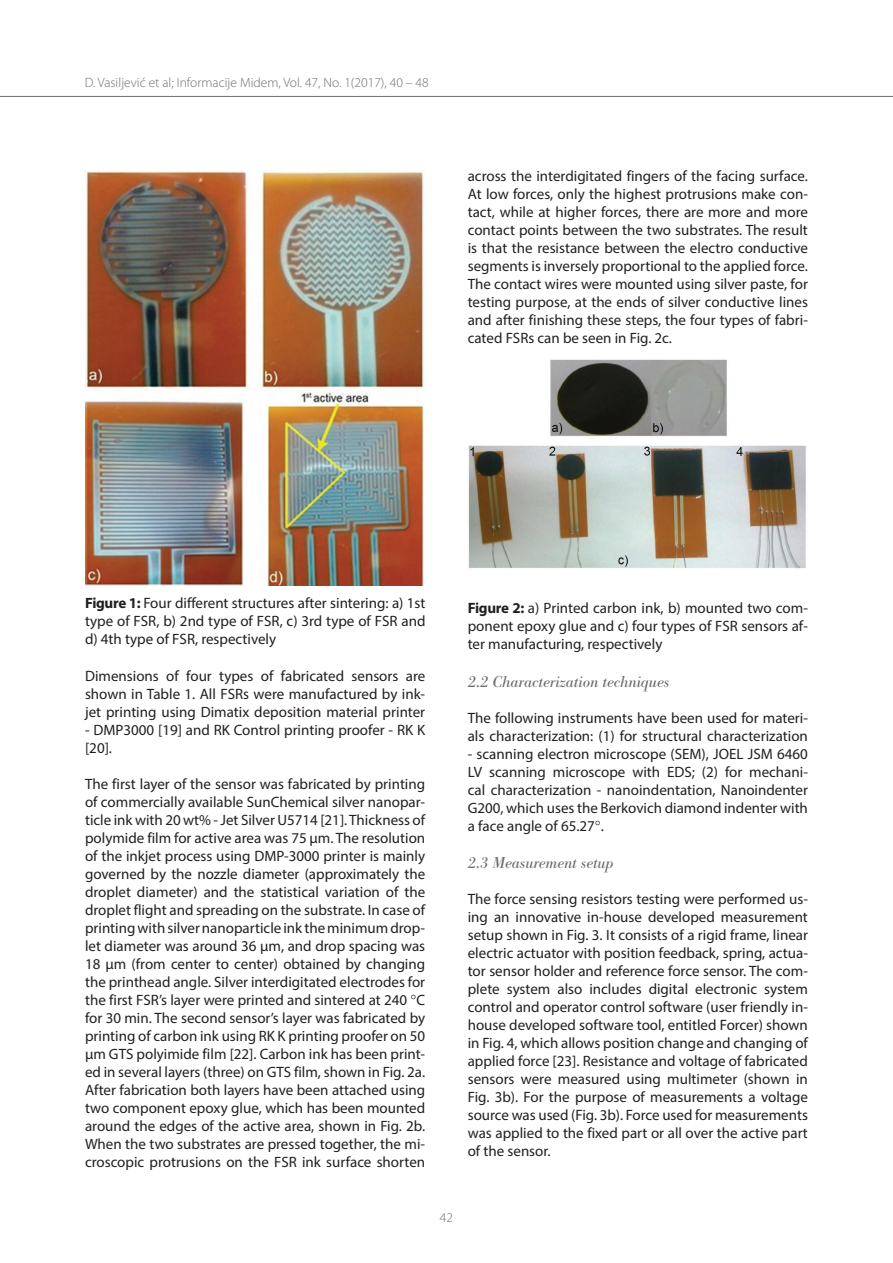
<style>
.page{position:relative;width:893px;height:1263px;background:#fff}
.page>*{position:absolute;margin:0;border:0;box-sizing:border-box;transform-origin:0 0}
.Text{font:italic 16.5px "Bodoni Ant TEE";color:#6c6d70}
.Text-2{font:15px/18px "Myriad Pro";color:#231f20;text-align:justify}
.t1{font:300 13.5px "Myriad Pro";color:#6c6d70}
.s1{font-weight:700}
</style>
<div class="page">
<hr style="left:0;top:96px;width:893px;height:1px;background:#6c6d70">
<img style="left:85px;top:170px;width:339px;height:415px">
<img style="left:468px;top:359px;width:338px;height:211px">
<p class="t1" style="left:85px;top:74px;width:345px">D. Vasiljević et al; Informacije Midem, Vol. 47, No. 1(2017), 40 – 48</p>
<p class="Text-2" style="left:468px;top:167px;width:342px">across the interdigitated fingers of the facing surface.<br>At low forces, only the highest protrusions make con&shy;tact, while at higher forces, there are more and more contact points between the two substrates. The result is that the resistance between the electro conductive segments is inversely proportional to the applied force.<br>The contact wires were mounted using silver paste, for testing purpose, at the ends of silver conductive lines and after finishing these steps, the four types of fabri&shy;cated FSRs can be seen in Fig. 2c.</p>
<p class="Text-2" style="left:85px;top:594px;width:342px"><span class="s1">Figure 1:</span> Four different structures after sintering: a) 1st type of FSR, b) 2nd type of FSR, c) 3rd type of FSR and d) 4th type of FSR, respectively</p>
<p class="Text-2" style="left:85px;top:667px;width:342px">Dimensions of four types of fabricated sensors are shown in Table 1. All FSRs were manufactured by ink&shy;jet printing using Dimatix deposition material printer</p>
<p class="Text-2" style="left:85px;top:721px;width:342px">- DMP3000 [19] and RK Control printing proofer - RK K [20].</p>
<p class="Text-2" style="left:85px;top:775px;width:342px">The first layer of the sensor was fabricated by printing of commercially available SunChemical silver nanopar&shy;ticle ink with 20 wt% - Jet Silver U5714 [21]. Thickness of polymide film for active area was 75 μm. The resolution of the inkjet process using DMP-3000 printer is mainly governed by the nozzle diameter (approximately the droplet diameter) and the statistical variation of the droplet flight and spreading on the substrate. In case of printing with silver nanoparticle ink the minimum drop&shy;let diameter was around 36 μm, and drop spacing was 18 μm (from center to center) obtained by changing the printhead angle. Silver interdigitated electrodes for the first FSR’s layer were printed and sintered at 240 C for 30 min. The second sensor’s layer was fabricated by printing of carbon ink using RK K printing proofer on 50 μm GTS polyimide film [22]. Carbon ink has been print&shy;ed in several layers (three) on GTS film, shown in Fig. 2a.<br>After fabrication both layers have been attached using two component epoxy glue, which has been mounted around the edges of the active area, shown in Fig. 2b.<br>When the two substrates are pressed together, the mi&shy;croscopic protrusions on the FSR ink surface shorten</p>
<p class="Text-2" style="left:468px;top:599px;width:342px"><span class="s1">Figure 2:</span> a) Printed carbon ink, b) mounted two com&shy;ponent epoxy glue and c) four types of FSR sensors af&shy;ter manufacturing, respectively</p>
<p class="Text" style="left:468px;top:673px;width:203px">2.2 Characterization techniques</p>
<p class="Text-2" style="left:468px;top:709px;width:342px">The following instruments have been used for materi&shy;als characterization: (1) for structural characterization</p>
<p class="Text-2" style="left:468px;top:745px;width:342px">- scanning electron microscope (SEM), JOEL JSM 6460<br>LV scanning microscope with EDS; (2) for mechani&shy;cal characterization - nanoindentation, Nanoindenter G200, which uses the Berkovich diamond indenter with a face angle of 65.27 .</p>
<p class="Text" style="left:468px;top:854px;width:147px">2.3 Measurement setup</p>
<p class="Text-2" style="left:468px;top:890px;width:342px">The force sensing resistors testing were performed us&shy;ing an innovative in-house developed measurement setup shown in Fig. 3. It consists of a rigid frame, linear electric actuator with position feedback, spring, actua&shy;tor sensor holder and reference force sensor. The com&shy;plete system also includes digital electronic system control and operator control software (user friendly in&shy;house developed software tool, entitled Forcer) shown in Fig. 4, which allows position change and changing of applied force [23]. Resistance and voltage of fabricated sensors were measured using multimeter (shown in Fig. 3b). For the purpose of measurements a voltage source was used (Fig. 3b). Force used for measurements was applied to the fixed part or all over the active part of the sensor.</p>
<p class="t1" style="left:440px;top:1209px;width:15px">42</p>
</div>
